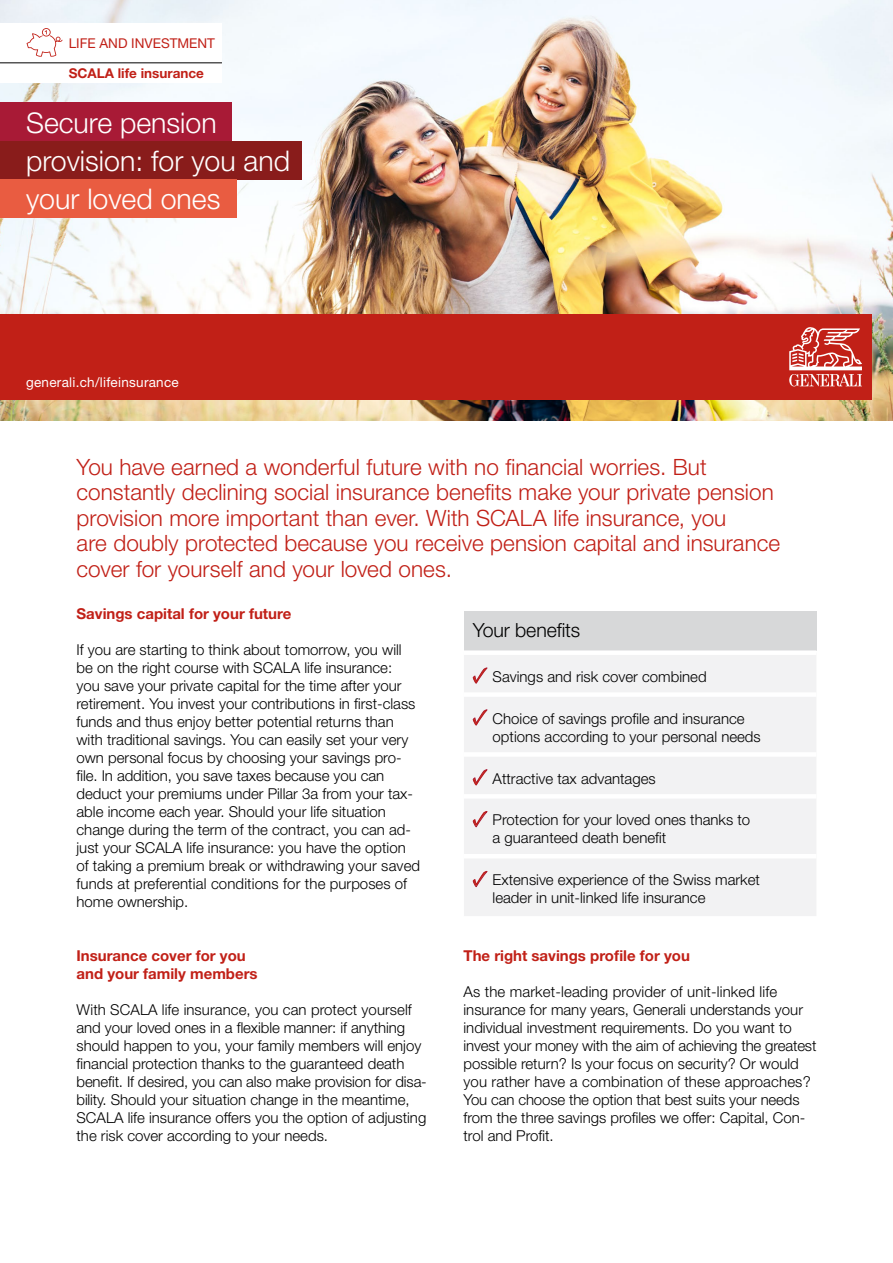
<style>
.page{position:relative;width:893px;height:1263px;background:#fff}
.page>*{position:absolute;margin:0;border:0;box-sizing:border-box;transform-origin:0 0}
.t1{font:300 28.5px/38.2px "Helvetica Neue LT Std";color:#fff}
.t2{font:300 22.5px/25.5px "Helvetica Neue LT Std";color:#c12017}
.t3{font:300 19.5px "Helvetica Neue LT Std";letter-spacing:-.005em;color:#000}
.t4{font:300 15px/18px "Helvetica Neue LT Std";color:#000}
.t5{font:700 15px/18px "Helvetica Neue LT Std";color:#c12017}
.t6{font:13.5px "Helvetica Neue LT Std";letter-spacing:.02em;color:#fff}
.t7{font:700 13.5px "Helvetica Neue LT Std";color:#c12017}
.t8{font:13.5px "Helvetica Neue LT Std";color:#c12017}
.s1{font-family:"Minion Pro";font-weight:700;font-size:22.5px;color:#c12017}
</style>
<div class="page">
<img style="left:0;top:0;width:893px;height:421px">
<div style="left:0;top:103px;width:232px;height:38px;background:#a81a36"></div>
<div style="left:0;top:23px;width:222px;height:40px;background:#fff"></div>
<div style="left:0;top:63px;width:222px;height:20px;background:#fff"></div>
<div style="left:0;top:141px;width:302px;height:38px;background:#891c1b"></div>
<div style="left:0;top:179px;width:236px;height:38px;background:#e95c41"></div>
<hr style="left:0;top:63px;width:222px;height:1px;background:#000">
<div style="left:0;top:314px;width:872px;height:85px;background:#c12017"></div>
<svg style="left:789px;top:327px;width:73px;height:59px"></svg>
<div style="left:464px;top:611px;width:352px;height:39px;background:#d7d8d9"></div>
<div style="left:464px;top:655px;width:352px;height:261px;background:#f2f2f3"></div>
<div style="left:464px;top:692px;width:352px;height:5px;background:#fff"></div>
<div style="left:464px;top:752px;width:352px;height:5px;background:#fff"></div>
<hr style="left:464px;top:794px;width:352px;height:4px;background:#fff">
<hr style="left:464px;top:854px;width:352px;height:4px;background:#fff">
<svg style="left:472px;top:667px;width:16px;height:17px"></svg>
<svg style="left:472px;top:709px;width:16px;height:17px"></svg>
<svg style="left:472px;top:769px;width:16px;height:17px"></svg>
<svg style="left:472px;top:811px;width:16px;height:16px"></svg>
<svg style="left:472px;top:870px;width:16px;height:17px"></svg>
<svg style="left:27px;top:28px;width:36px;height:29px"></svg>
<p class="t8" style="left:69px;top:35px;width:148px">LIFE AND INVESTMENT</p>
<p class="t7" style="left:69px;top:64px;width:137px">SCALA life insurance</p>
<h1 class="t1" style="left:26px;top:103px;width:265px">Secure pension provision: for you and your loved ones</h1>
<p class="t6" style="left:26px;top:374px;width:154px">generali.ch/lifeinsurance</p>
<p class="t2" style="left:77px;top:453px;width:705px">You have earned a wonderful future with no financial worries. But constantly declining social insurance benefits make your private pension provision more important than ever. With SCALA life insurance, you<br>are doubly protected because you receive pension capital and insurance cover for yourself and your loved ones.</p>
<p class="t5" style="left:77px;top:604px;width:216px">Savings capital for your future</p>
<p class="t4" style="left:77px;top:640px;width:345px">If you are starting to think about tomorrow, you will be on the right course with SCALA life insurance:<br>you save your private capital for the time after your retirement. You invest your contributions in first-class funds and thus enjoy better potential returns than with traditional savings. You can easily set your very own personal focus by choosing your savings pro&shy;file. In addition, you save taxes because you can deduct your premiums under Pillar 3a from your tax&shy;able income each year. Should your life situation change during the term of the contract, you can ad&shy;just your SCALA life insurance: you have the option of taking a premium break or withdrawing your saved funds at preferential conditions for the purposes of home ownership.</p>
<p class="t5" style="left:77px;top:946px;width:183px">Insurance cover for you and your family members</p>
<p class="t4" style="left:77px;top:1000px;width:352px">With SCALA life insurance, you can protect yourself and your loved ones in a flexible manner: if anything should happen to you, your family members will enjoy financial protection thanks to the guaranteed death benefit. If desired, you can also make provision for disa&shy;bility. Should your situation change in the meantime, SCALA life insurance offers you the option of adjusting the risk cover according to your needs.</p>
<h3 class="t3" style="left:473px;top:618px;width:109px">Your benefits</h3>
<p class="t4" style="left:472px;top:667px;width:236px"><span class="s1">✓</span> Savings and risk cover combined</p>
<p class="t4" style="left:493px;top:709px;width:270px;text-indent:-20px"><span class="s1">✓</span> Choice of savings profile and insurance options according to your personal needs</p>
<p class="t4" style="left:472px;top:769px;width:185px"><span class="s1">✓</span> Attractive tax advantages</p>
<p class="t4" style="left:493px;top:811px;width:259px;text-indent:-20px"><span class="s1">✓</span> Protection for your loved ones thanks to a guaranteed death benefit</p>
<p class="t4" style="left:493px;top:871px;width:269px;text-indent:-20px"><span class="s1">✓</span> Extensive experience of the Swiss market leader in unit-linked life insurance</p>
<p class="t5" style="left:463px;top:946px;width:228px">The right savings profile for you</p>
<p class="t4" style="left:463px;top:982px;width:354px">As the market-leading provider of unit-linked life insurance for many years, Generali understands your individual investment requirements. Do you want to invest your money with the aim of achieving the greatest possible return? Is your focus on security? Or would you rather have a combination of these approaches?<br>You can choose the option that best suits your needs from the three savings profiles we offer: Capital, Con&shy;trol and Profit.</p>
</div>
